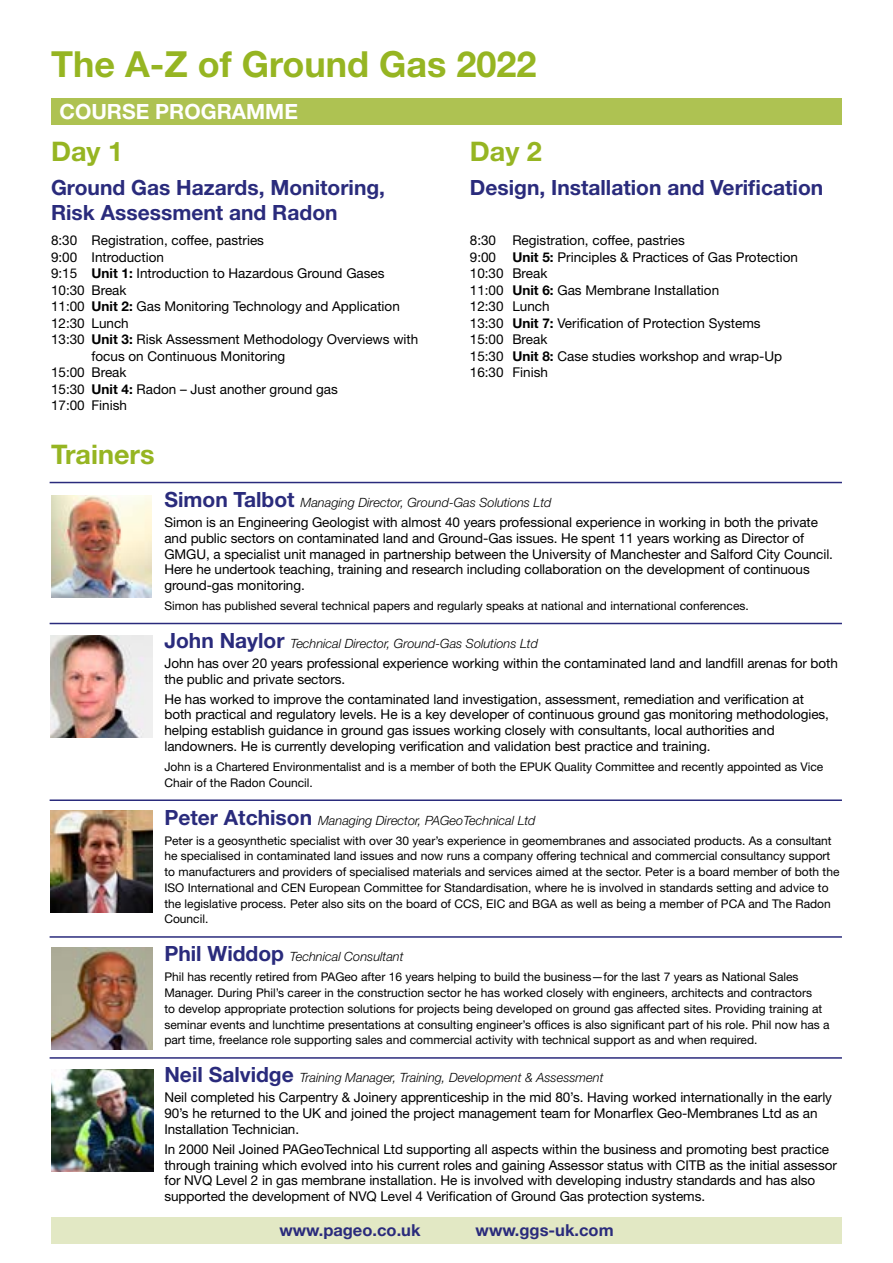
<style>
.page{position:relative;width:893px;height:1263px;background:#fff}
.page>*{position:absolute;margin:0;border:0;box-sizing:border-box;transform-origin:0 0}
.t1{font:700 36px "Helvetica Neue LT Std";color:#96b522}
.t2{font:700 27px "Helvetica Neue LT Std";color:#96b522}
.t3{font:700 21px/25.2px "Helvetica Neue LT Std";color:#2a2b7c}
.t4{font:700 21px "Helvetica Neue LT Std";color:#fff}
.t5{font:700 16.5px "Helvetica Neue LT Std";color:#2a2b7c}
.t6{font:13.5px/15.8px "Helvetica Neue LT Std";letter-spacing:-.005em;color:#000}
.t7{font:italic 300 12.75px "Helvetica Neue LT Std";color:#000}
.t8{font:12px/15.8px "Helvetica Neue LT Std";color:#000}
.s1{font-weight:700}
.s2{font-weight:700;font-style:normal;font-size:21px;color:#2a2b7c}
</style>
<div class="page">
<div style="left:51px;top:1217px;width:791px;height:27px;background:#e2e8c4"></div>
<hr style="left:50px;top:482px;width:792px;height:1px;background:#2a2b7c">
<hr style="left:50px;top:623px;width:792px;height:1px;background:#2a2b7c">
<hr style="left:50px;top:799px;width:792px;height:2px;background:#2a2b7c">
<hr style="left:50px;top:936px;width:792px;height:2px;background:#2a2b7c">
<hr style="left:50px;top:1057px;width:792px;height:2px;background:#2a2b7c">
<img style="left:50px;top:635px;width:102px;height:102px">
<img style="left:50px;top:810px;width:102px;height:102px">
<img style="left:51px;top:495px;width:101px;height:102px">
<img style="left:51px;top:1069px;width:102px;height:102px">
<img style="left:51px;top:948px;width:101px;height:102px">
<div style="left:51px;top:98px;width:791px;height:27px;background:#aec252"></div>
<h1 class="t1" style="left:51px;top:42px;width:487px">The A-Z of Ground Gas 2022</h1>
<h3 class="t4" style="left:60px;top:98px;width:240px">COURSE PROGRAMME</h3>
<h2 class="t2" style="left:51px;top:135px;width:74px">Day 1</h2>
<h3 class="t3" style="left:51px;top:174px;width:336px">Ground Gas Hazards, Monitoring,<br>Risk Assessment and Radon</h3>
<p class="t6" style="left:51px;top:232px;width:215px">8:30 Registration, coffee, pastries</p>
<p class="t6" style="left:51px;top:249px;width:115px">9:00 Introduction</p>
<p class="t6" style="left:51px;top:265px;width:335px">9:15 <span class="s1">Unit 1:</span> Introduction to Hazardous Ground Gases</p>
<p class="t6" style="left:51px;top:282px;width:77px">10:30 Break</p>
<p class="t6" style="left:51px;top:298px;width:350px">11:00 <span class="s1">Unit 2:</span> Gas Monitoring Technology and Application</p>
<p class="t6" style="left:51px;top:315px;width:79px">12:30 Lunch</p>
<p class="t6" style="left:51px;top:331px;width:369px">13:30 <span class="s1">Unit 3:</span> Risk Assessment Methodology Overviews with</p>
<p class="t6" style="left:92px;top:348px;width:195px">focus on Continuous Monitoring</p>
<p class="t6" style="left:51px;top:364px;width:77px">15:00 Break</p>
<p class="t6" style="left:51px;top:381px;width:288px">15:30 <span class="s1">Unit 4:</span> Radon – Just another ground gas</p>
<p class="t6" style="left:51px;top:397px;width:78px">17:00 Finish</p>
<h2 class="t2" style="left:51px;top:437px;width:105px">Trainers</h2>
<h2 class="t2" style="left:470px;top:135px;width:74px">Day 2</h2>
<h3 class="t3" style="left:470px;top:174px;width:355px">Design, Installation and Verification</h3>
<p class="t6" style="left:470px;top:232px;width:330px;line-height:16.5px">8:30 Registration, coffee, pastries<br>9:00 <span class="s1">Unit 5:</span> Principles &amp; Practices of Gas Protection<br>10:30 Break<br>11:00 <span class="s1">Unit 6:</span> Gas Membrane Installation<br>12:30 Lunch<br>13:30 <span class="s1">Unit 7:</span> Verification of Protection Systems<br>15:00 Break<br>15:30 <span class="s1">Unit 8:</span> Case studies workshop and wrap-Up<br>16:30 Finish</p>
<p class="t7" style="left:164px;top:495px;width:389px"><span class="s2">Simon Talbot</span> Managing Director, Ground-Gas Solutions Ltd</p>
<p class="t6" style="left:164px;top:514px;width:670px">Simon is an Engineering Geologist with almost 40 years professional experience in working in both the private and public sectors on contaminated land and Ground-Gas issues. He spent 11 years working as Director of GMGU, a specialist unit managed in partnership between the University of Manchester and Salford City Council.<br>Here he undertook teaching, training and research including collaboration on the development of continuous ground-gas monitoring.</p>
<p class="t8" style="left:164px;top:598px;width:586px">Simon has published several technical papers and regularly speaks at national and international conferences.</p>
<p class="t7" style="left:164px;top:636px;width:375px"><span class="s2">John Naylor</span> Technical Director, Ground-Gas Solutions Ltd</p>
<p class="t6" style="left:164px;top:655px;width:675px">John has over 20 years professional experience working within the contaminated land and landfill arenas for both the public and private sectors.</p>
<p class="t6" style="left:164px;top:691px;width:666px">He has worked to improve the contaminated land investigation, assessment, remediation and verification at both practical and regulatory levels. He is a key developer of continuous ground gas monitoring methodologies, helping establish guidance in ground gas issues working closely with consultants, local authorities and landowners. He is currently developing verification and validation best practice and training.</p>
<p class="t8" style="left:164px;top:759px;width:660px">John is a Chartered Environmentalist and is a member of both the EPUK Quality Committee and recently appointed as Vice<br>Chair of the Radon Council.</p>
<p class="t7" style="left:164px;top:812px;width:373px"><span class="s2">Peter Atchison</span> Managing Director, PAGeoTechnical Ltd</p>
<p class="t8" style="left:164px;top:832px;width:677px">Peter is a geosynthetic specialist with over 30 year’s experience in geomembranes and associated products. As a consultant he specialised in contaminated land issues and now runs a company offering technical and commercial consultancy support to manufacturers and providers of specialised materials and services aimed at the sector. Peter is a board member of both the ISO International and CEN European Committee for Standardisation, where he is involved in standards setting and advice to the legislative process. Peter also sits on the board of CCS, EIC and BGA as well as being a member of PCA and The Radon Council.</p>
<p class="t7" style="left:164px;top:949px;width:241px"><span class="s2">Phil Widdop</span> Technical Consultant</p>
<p class="t8" style="left:164px;top:969px;width:667px">Phil has recently retired from PAGeo after 16 years helping to build the business—for the last 7 years as National Sales Manager. During Phil’s career in the construction sector he has worked closely with engineers, architects and contractors<br>to develop appropriate protection solutions for projects being developed on ground gas affected sites. Providing training at seminar events and lunchtime presentations at consulting engineer’s offices is also significant part of his role. Phil now has a part time, freelance role supporting sales and commercial activity with technical support as and when required.</p>
<p class="t7" style="left:164px;top:1070px;width:441px"><span class="s2">Neil Salvidge</span> Training Manager, Training, Development &amp; Assessment</p>
<p class="t6" style="left:164px;top:1089px;width:669px">Neil completed his Carpentry &amp; Joinery apprenticeship in the mid 80’s. Having worked internationally in the early<br>90’s he returned to the UK and joined the project management team for Monarflex Geo-Membranes Ltd as an<br>Installation Technician.</p>
<p class="t6" style="left:164px;top:1141px;width:674px">In 2000 Neil Joined PAGeoTechnical Ltd supporting all aspects within the business and promoting best practice through training which evolved into his current roles and gaining Assessor status with CITB as the initial assessor for NVQ Level 2 in gas membrane installation. He is involved with developing industry standards and has also supported the development of NVQ Level 4 Verification of Ground Gas protection systems.</p>
<p class="t5" style="left:279px;top:1220px;width:143px">www.pageo.co.uk</p>
<p class="t5" style="left:476px;top:1220px;width:140px">www.ggs-uk.com</p>
</div>
